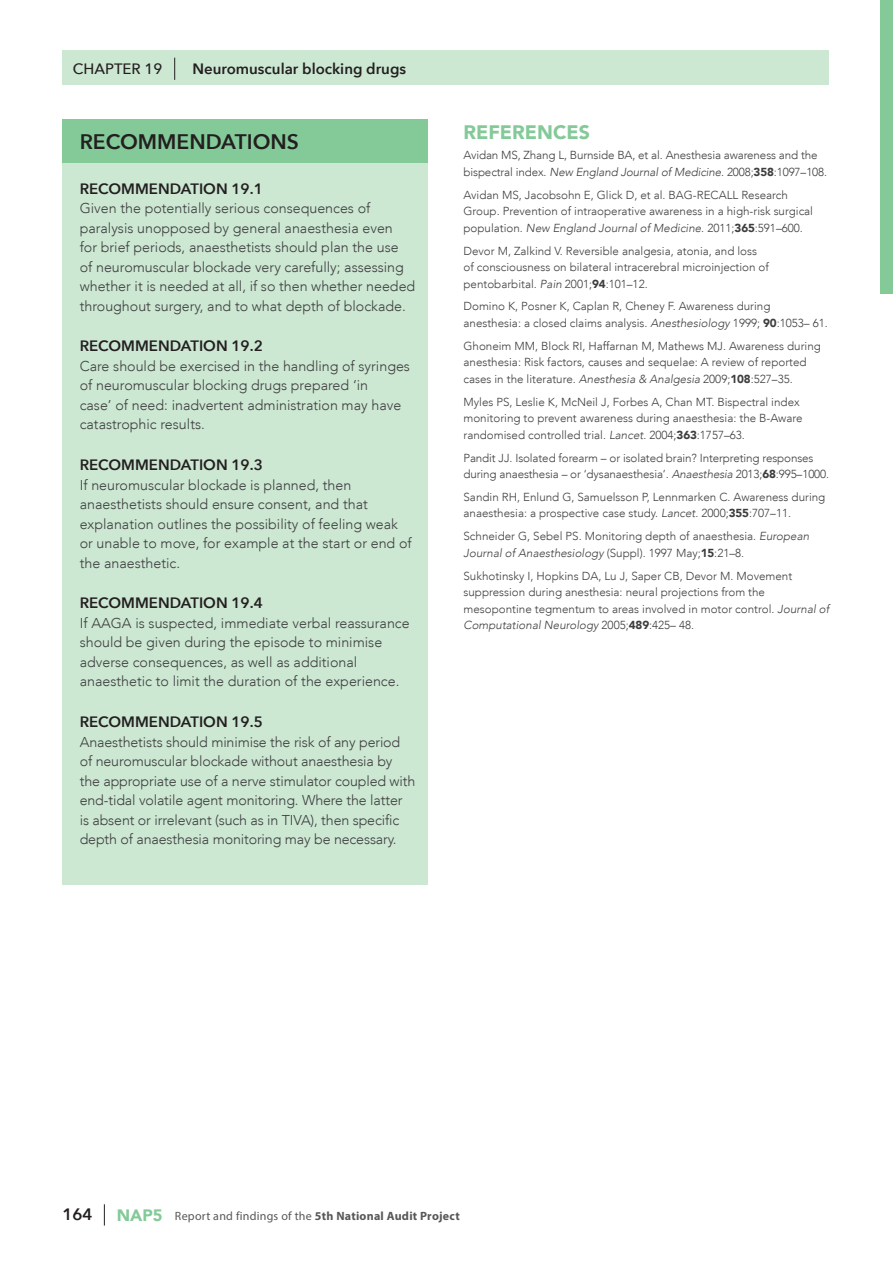
<style>
.page{position:relative;width:893px;height:1263px;background:#fff}
.page>*{position:absolute;margin:0;border:0;box-sizing:border-box;transform-origin:0 0}
.t1{font:600 21px "Avenir Next";color:#231f20}
.t2{font:900 19.5px "Avenir";color:#83ca98}
.t3{font:600 16.5px "Avenir Next";color:#231f20}
.t4{font:600 15px "Avenir Next";color:#231f20}
.t5{font:500 15px "Avenir Next";color:#231f20}
.t6{font:300 14.25px/19.5px "Avenir LT";color:#3e3e3f}
.t7{font:700 12px "Myriad Pro";letter-spacing:.02em;color:#57585a}
.t8{font:300 11.7px/16.5px "Avenir LT";color:#3e3e3f}
.t9{font:italic 300 11.7px "Avenir";color:#3e3e3f}
.s1{font-family:"Avenir";font-style:italic}
.s2{font-family:"Avenir";font-weight:900}
.s3{font-family:"Avenir LT";font-style:normal}
.s4{font-weight:900;font-style:normal}
.s5{font-family:"Avenir";font-weight:900;font-size:16.5px;color:#83ca98}
.s6{font-weight:400}
</style>
<div class="page">
<svg style="left:104px;top:1204px;width:1px;height:21px"></svg>
<div style="left:171px;top:50px;width:658px;height:35px;background:#cce7d2"></div>
<div style="left:62px;top:50px;width:111px;height:35px;background:#cce7d2"></div>
<div style="left:63px;top:119px;width:365px;height:765px;background:#cce7d2"></div>
<div style="left:63px;top:119px;width:365px;height:44px;background:#83ca98"></div>
<svg style="left:174px;top:58px;width:1px;height:22px"></svg>
<div style="left:880px;top:0;width:13px;height:294px;background:#83ca98"></div>
<p class="t5" style="left:73px;top:59px;width:91px">CHAPTER 19</p>
<p class="t4" style="left:192px;top:59px;width:215px">NEUROMUSCULAR BLOCKING DRUGS</p>
<h1 class="t1" style="left:80px;top:128px;width:30px">RECOMME</h1>
<h1 class="t1" style="left:189px;top:128px;width:31px">NDAT</h1>
<h1 class="t1" style="left:247px;top:128px;width:54px">IONS</h1>
<p class="t4" style="left:80px;top:179px;width:185px">RECOMMEN DATION 19.1</p>
<p class="t6" style="left:80px;top:198px;width:337px">Given the potentially serious consequences of paralysis unopposed by general anaesthesia even<br>for brief periods, anaesthetists should plan the use<br>of neuromuscular blockade very carefully; assessing whether it is needed at all, if so then whether needed throughout surgery, and to what depth of blockade.</p>
<p class="t4" style="left:80px;top:337px;width:185px">RECOMMEN DATION 19.2</p>
<p class="t6" style="left:80px;top:356px;width:332px">Care should be exercised in the handling of syringes of neuromuscular blocking drugs prepared ‘in<br>case’ of need: inadvertent administration may have catastrophic results.</p>
<p class="t4" style="left:80px;top:456px;width:185px">RECOMMEN DATION 19.3</p>
<p class="t6" style="left:80px;top:475px;width:333px">If neuromuscular blockade is planned, then anaesthetists should ensure consent, and that explanation outlines the possibility of feeling weak or unable to move, for example at the start or end of the anaesthetic.</p>
<p class="t4" style="left:80px;top:594px;width:185px">RECOMMEN DATION 19.4</p>
<p class="t6" style="left:80px;top:613px;width:331px">If AAGA is suspected, immediate verbal reassurance should be given during the episode to minimise adverse consequences, as well as additional anaesthetic to limit the duration of the experience.</p>
<p class="t4" style="left:80px;top:713px;width:185px">RECOMMEN DATION 19.5</p>
<p class="t6" style="left:80px;top:732px;width:337px">Anaesthetists should minimise the risk of any period of neuromuscular blockade without anaesthesia by the appropriate use of a nerve stimulator coupled with end-tidal volatile agent monitoring. Where the latter is absent or irrelevant (such as in TIVA), then specific depth of anaesthesia monitoring may be necessary.</p>
<h2 class="t2" style="left:463px;top:115px;width:128px">REFERENCES</h2>
<p class="t8" style="left:463px;top:147px;width:365px">Avidan MS, Zhang L, Burnside BA, et al. Anesthesia awareness and the bispectral index. <span class="s1">New England Journal of Medicine</span>. 2008;<span class="s2">358</span>:1097–108.</p>
<p class="t8" style="left:463px;top:186px;width:351px">Avidan MS, Jacobsohn E, Glick D, et al. BAG-RECALL Research<br>Group. Prevention of intraoperative awareness in a high-risk surgical</p>
<p class="t9" style="left:463px;top:221px;width:341px"><span class="s3">population.</span> New England Journal of Medicine<span class="s3">. 2011;</span><span class="s4">365</span><span class="s3">:591–600.</span></p>
<p class="t8" style="left:463px;top:242px;width:307px">Devor M, Zalkind V. Reversible analgesia, atonia, and loss of consciousness on bilateral intracerebral microinjection of pentobarbital. <span class="s1">Pain</span> 2001;<span class="s2">94</span>:101–12.</p>
<p class="t8" style="left:463px;top:298px;width:366px">Domino K, Posner K, Caplan R, Cheney F. Awareness during anesthesia: a closed claims analysis. <span class="s1">Anesthesiology</span> 1999; <span class="s2">90</span>:1053– 61.</p>
<p class="t8" style="left:463px;top:338px;width:359px">Ghoneim MM, Block RI, Haffarnan M, Mathews MJ. Awareness during anesthesia: Risk factors, causes and sequelae: A review of reported cases in the literature. <span class="s1">Anesthesia &amp; Analgesia</span> 2009;<span class="s2">108</span>:527–35.</p>
<p class="t8" style="left:463px;top:393px;width:341px">Myles PS, Leslie K, McNeil J, Forbes A, Chan MT. Bispectral index monitoring to prevent awareness during anaesthesia: the B-Aware randomised controlled trial. <span class="s1">Lancet</span>. 2004;<span class="s2">363</span>:1757–63.</p>
<p class="t8" style="left:463px;top:449px;width:367px">Pandit JJ. Isolated forearm – or isolated brain? Interpreting responses during anaesthesia – or ‘dysanaesthesia’. <span class="s1">Anaesthesia</span> 2013;<span class="s2">68</span>:995–1000.</p>
<p class="t8" style="left:463px;top:489px;width:363px">Sandin RH, Enlund G, Samuelsson P, Lennmarken C. Awareness during anaesthesia: a prospective case study. <span class="s1">Lancet</span>. 2000;<span class="s2">355</span>:707–11.</p>
<p class="t8" style="left:463px;top:528px;width:347px">Schneider G, Sebel PS. Monitoring depth of anaesthesia. <span class="s1">European</span></p>
<p class="t9" style="left:463px;top:546px;width:282px">Journal of Anaesthesiology <span class="s3">(Suppl). 1997 May;</span><span class="s4">15</span><span class="s3">:21–8.</span></p>
<p class="t8" style="left:463px;top:567px;width:367px">Sukhotinsky I, Hopkins DA, Lu J, Saper CB, Devor M. Movement suppression during anesthesia: neural projections from the mesopontine tegmentum to areas involved in motor control. <span class="s1">Journal of</span></p>
<p class="t9" style="left:463px;top:618px;width:232px">Computational Neurology <span class="s3">2005;</span><span class="s4">489</span><span class="s3">:425– 48.</span></p>
<h3 class="t3" style="left:63px;top:1204px;width:32px">164</h3>
<p class="t7" style="left:117px;top:1208px;width:344px"><span class="s5">NAP5</span> <span class="s6">Report and findings of the</span> 5th National Audit Project</p>
</div>
